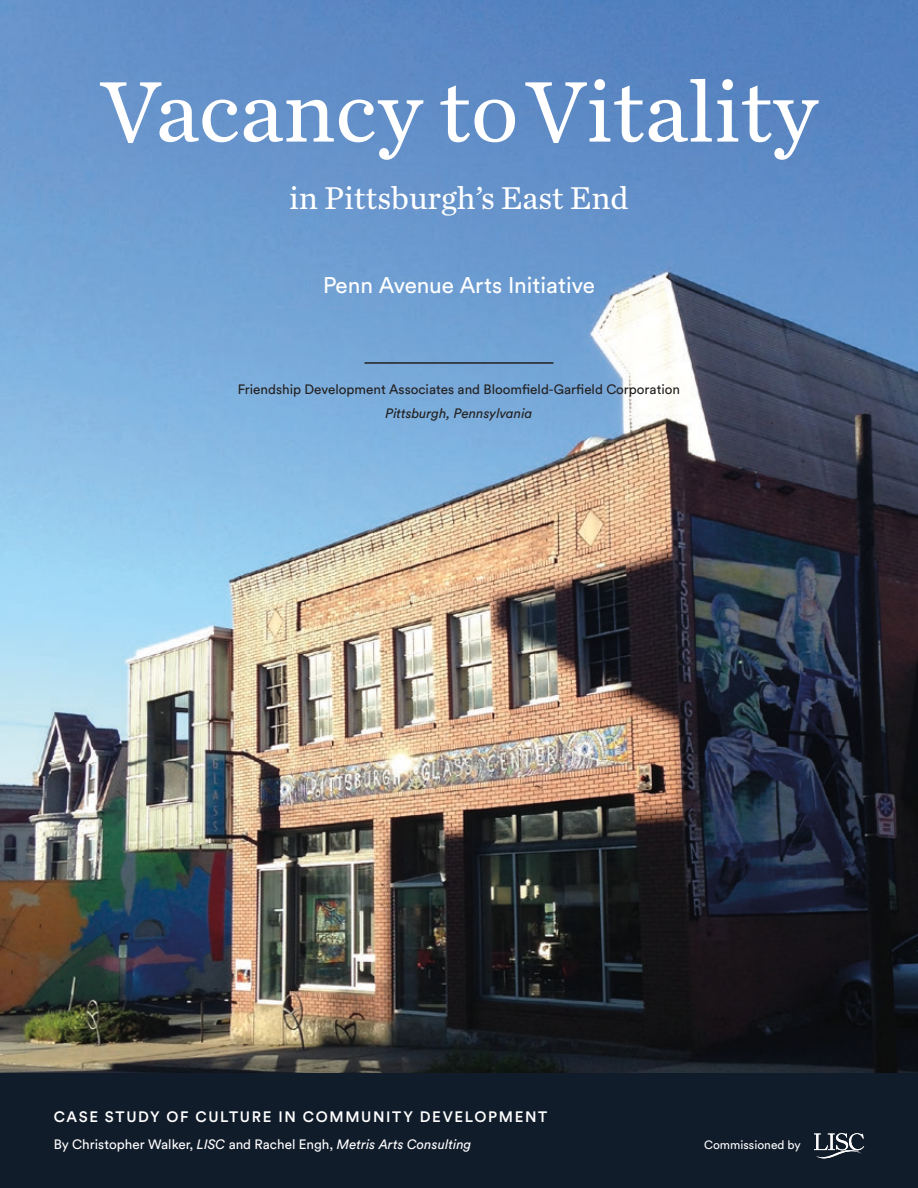
<style>
.page{position:relative;width:918px;height:1188px;background:#fff}
.page>*{position:absolute;margin:0;border:0;box-sizing:border-box;transform-origin:0 0}
.t1{font:90px "Chronicle Text G2";color:#fff}
.t2{font:33px "Chronicle Text G2";color:#fff}
.t3{font:22.5px "Circular Std";color:#fff}
.t4{font:500 15px "Circular Std";letter-spacing:.11em;color:#fff}
.t5{font:13.5px "Circular Std";color:#232020}
.t6{font:13.5px "Circular Std";color:#fff}
.t7{font:italic 13.5px "Circular Std";color:#232020}
.t8{font:12px "Circular Std";color:#fff}
.s1{font-style:italic}
</style>
<div class="page">
<img style="left:1px;top:1px;width:916px;height:1072px">
<div style="left:0;top:1073px;width:918px;height:114px;background:#111c2b"></div>
<svg style="left:814px;top:1133px;width:50px;height:25px"></svg>
<hr style="left:364px;top:362px;width:190px;height:2px;background:#232020">
<h1 class="t1" style="left:101px;top:44px;width:718px">Vacancy to Vitality</h1>
<h2 class="t2" style="left:289px;top:173px;width:341px">in Pittsburgh’s East End</h2>
<h3 class="t3" style="left:323px;top:271px;width:273px">Penn Avenue Arts Initiative</h3>
<p class="t5" style="left:238px;top:381px;width:444px">Friendship Development Associates and Bloomfield-Garfield Corporation</p>
<p class="t7" style="left:385px;top:405px;width:149px">Pittsburgh, Pennsylvania</p>
<p class="t4" style="left:54px;top:1107px;width:495px">CASE STUDY OF CULTURE IN COMMUNITY DEVELOPMENT</p>
<p class="t6" style="left:54px;top:1136px;width:419px">By Christopher Walker, <span class="s1">LISC</span> and Rachel Engh, <span class="s1">Metris Arts Consulting</span></p>
<p class="t8" style="left:704px;top:1138px;width:98px">Commissioned by</p>
</div>
